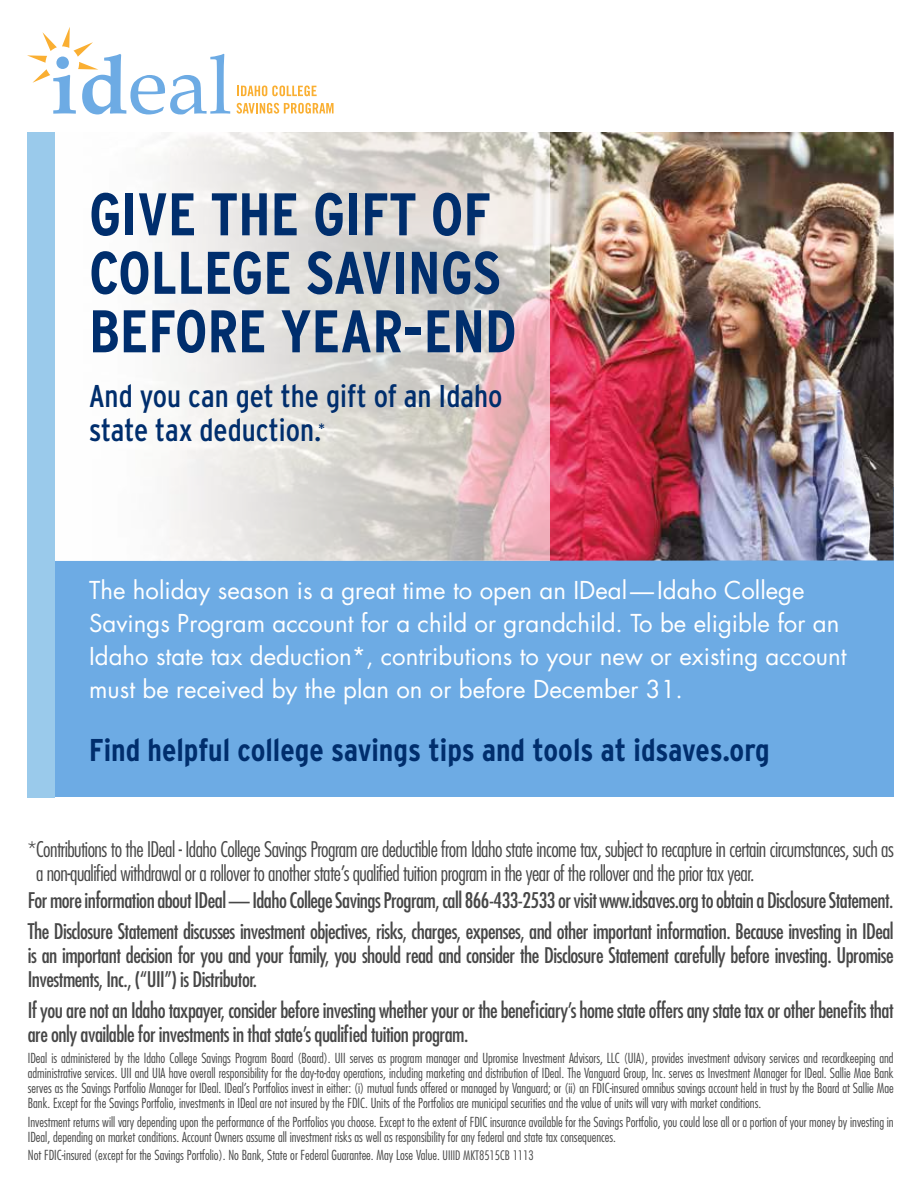
<style>
.page{position:relative;width:918px;height:1188px;background:#fff}
.page>*{position:absolute;margin:0;border:0;box-sizing:border-box;transform-origin:0 0}
.t1{font:700 condensed 60px/58.5px "Interstate";color:#002e6d}
.t2{font:700 condensed 31.5px "Interstate";color:#002e6d}
.t3{font:condensed 31.5px/34.5px "Interstate";color:#002e6d}
.t4{font:24px/33px "Futura";color:#fff}
.t5{font:condensed 21px/24px "Futura";letter-spacing:-.025em;color:#474747}
.t6{font:300 condensed 21px/24px "Futura";letter-spacing:-.025em;color:#474747}
.t7{font:300 condensed 13.5px/15px "Futura";color:#474747;text-align:justify}
.s1{font-size:12.75px}
</style>
<div class="page">
<div style="left:28px;top:488px;width:866px;height:309px;background:#6dabe4"></div>
<img style="left:550px;top:132px;width:344px;height:429px">
<svg style="left:55px;top:132px;width:495px;height:429px"></svg>
<div style="left:28px;top:132px;width:27px;height:665px;background:#9acaeb"></div>
<svg style="left:237px;top:86px;width:80px;height:10px"></svg>
<svg style="left:237px;top:103px;width:97px;height:11px"></svg>
<svg style="left:27px;top:27px;width:203px;height:87px"></svg>
<h1 class="t1" style="left:89px;top:185px;width:429px">Give the gift of college savings before year-end</h1>
<h2 class="t3" style="left:89px;top:378px;width:415px">And you can get the gift of an Idaho state tax deduction.<sup>*</sup></h2>
<p class="t4" style="left:89px;top:573px;width:759px">The holiday season is a great time to open an IDeal—Idaho College Savings Program account for a child or grandchild. To be eligible for an Idaho state tax deduction*, contributions to your new or existing account must be received by the plan on or before December 31.</p>
<h2 class="t2" style="left:89px;top:732px;width:682px">Find helpful college savings tips and tools at idsaves.org</h2>
<p class="t6" style="left:36px;top:837px;width:859px;text-indent:-8px">*Contributions to the IDeal - Idaho College Savings Program are deductible from Idaho state income tax, subject to recapture in certain circumstances, such as a non-qualified withdrawal or a rollover to another state’s qualified tuition program in the year of the rollover and the prior tax year.</p>
<p class="t5" style="left:28px;top:884px;width:867px;line-height:30.8px">For more information about IDeal — Idaho College Savings Program, call 866-433-2533 or visit www.idsaves.org to obtain a Disclosure Statement.<br>The Disclosure Statement discusses investment objectives, risks, charges, expenses, and other important information. Because investing in IDeal</p>
<h3 class="t5" style="left:28px;top:943px;width:867px">is an important decision for you and your family, you should read and consider the Disclosure Statement carefully before investing. Upromise<br>Investments, Inc., (“UII”) is Distributor.</h3>
<h3 class="t5" style="left:28px;top:997px;width:867px">If you are not an Idaho taxpayer, consider before investing whether your or the beneficiary’s home state offers any state tax or other benefits that are only available for investments in that state’s qualified tuition program.</h3>
<p class="t7" style="left:28px;top:1051px;width:867px">IDeal is administered by the Idaho College Savings Program Board (Board). UII serves as program manager and Upromise Investment Advisors, LLC (UIA), provides investment advisory services and recordkeeping and administrative services. UII and UIA have overall responsibility for the day-to-day operations, including marketing and distribution of IDeal. The Vanguard Group, Inc. serves as Investment Manager for IDeal. Sallie Mae Bank serves as the Savings Portfolio Manager for IDeal. IDeal’s Portfolios invest in either: (i) mutual funds offered or managed by Vanguard; or (ii) an FDIC-insured omnibus savings account held in trust by the Board at Sallie Mae Bank. Except for the Savings Portfolio, investments in IDeal are not insured by the FDIC. Units of the Portfolios are municipal securities and the value of units will vary with market conditions.</p>
<p class="t7" style="left:28px;top:1114px;width:867px">Investment returns will vary depending upon the performance of the Portfolios you choose. Except to the extent of FDIC insurance available for the Savings Portfolio, you could lose all or a portion of your money by investing in<br>IDeal, depending on market conditions. Account Owners assume all investment risks as well as responsibility for any federal and state tax consequences.</p>
<p class="t7" style="left:28px;top:1147px;width:508px">Not FDIC-insured (except for the Savings Portfolio). No Bank, State or Federal Guarantee. May Lose Value. <span class="s1">UIIID MKT8515CB 1113</span></p>
</div>
